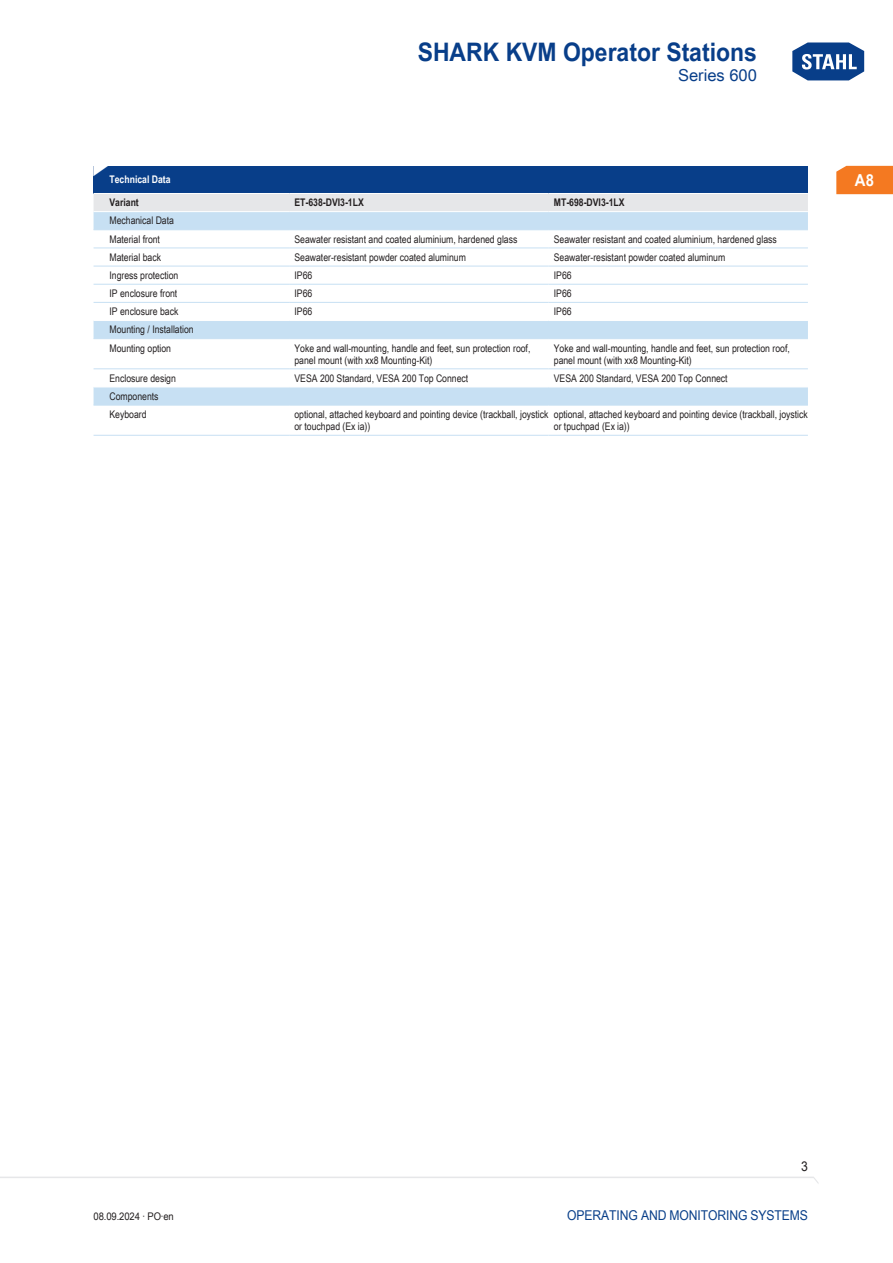
<style>
.page{position:relative;width:893px;height:1263px;background:#fff}
.page>*{position:absolute;margin:0;border:0;box-sizing:border-box;transform-origin:0 0}
.t1{font:700 25.5px "Arial Unicode MS";color:#083e89;scale:.9 1}
.TabHeader1stColumn{font:700 24px "Arial Unicode MS";color:#fff;scale:1.45 1}
.t2{font:16.5px "Arial Unicode MS";color:#083e89}
.t3{font:700 16.5px "Arial Unicode MS";color:#fff;scale:.9 1}
.t4{font:13.5px "Arial Unicode MS";letter-spacing:-.01em;color:#083e89;scale:.9 1}
.t5{font:13.5px "Arial Unicode MS";color:#231f20;scale:.9 1}
.TabBodyLeft{font:10.5px/12px "Arial Unicode MS";color:#231f20;scale:.83 1}
.TabBody1stColumn{font:10.5px "Arial Unicode MS";color:#231f20;scale:.83 1}
.TabSubHeaderLeft{font:700 10.5px "Arial Unicode MS";color:#231f20;scale:.83 1}
.TabBodyLeft-2{font:10.5px "Arial Unicode MS";color:#231f20;scale:.9 1}
.TabHeader1stColumn-2{font:700 10.5px "Arial Unicode MS";color:#fff;scale:.83 1}
.TabHeaderLeft1stColu{font:700 10.5px "Arial Unicode MS";color:#231f20;scale:.83 1}
</style>
<div class="page">
<svg style="left:792px;top:42px;width:73px;height:39px"></svg>
<svg style="left:0;top:1176px;width:818px;height:7px"></svg>
<div style="left:836px;top:166px;width:57px;height:28px;background:#f47921"></div>
<div style="left:94px;top:166px;width:714px;height:27px;background:#083e89"></div>
<div style="left:94px;top:194px;width:714px;height:17px;background:#e6e7e9"></div>
<svg style="left:94px;top:212px;width:714px;height:193px"></svg>
<hr style="left:94px;top:229px;width:195px;height:1px;background:#c7e0f3">
<hr style="left:289px;top:229px;width:260px;height:1px;background:#c7e0f3">
<hr style="left:549px;top:229px;width:259px;height:1px;background:#c7e0f3">
<hr style="left:94px;top:248px;width:195px;height:1px;background:#c7e0f3">
<hr style="left:289px;top:248px;width:260px;height:1px;background:#c7e0f3">
<hr style="left:549px;top:248px;width:259px;height:1px;background:#c7e0f3">
<hr style="left:94px;top:266px;width:195px;height:1px;background:#c7e0f3">
<hr style="left:289px;top:266px;width:260px;height:1px;background:#c7e0f3">
<hr style="left:549px;top:266px;width:259px;height:1px;background:#c7e0f3">
<hr style="left:94px;top:284px;width:195px;height:1px;background:#c7e0f3">
<hr style="left:289px;top:284px;width:260px;height:1px;background:#c7e0f3">
<hr style="left:549px;top:284px;width:259px;height:1px;background:#c7e0f3">
<hr style="left:94px;top:302px;width:195px;height:1px;background:#c7e0f3">
<hr style="left:289px;top:302px;width:260px;height:1px;background:#c7e0f3">
<hr style="left:549px;top:302px;width:259px;height:1px;background:#c7e0f3">
<hr style="left:94px;top:320px;width:195px;height:1px;background:#fff">
<hr style="left:289px;top:320px;width:260px;height:1px;background:#fff">
<hr style="left:549px;top:320px;width:259px;height:1px;background:#fff">
<hr style="left:94px;top:338px;width:195px;height:1px;background:#c7e0f3">
<hr style="left:289px;top:338px;width:260px;height:1px;background:#c7e0f3">
<hr style="left:549px;top:338px;width:259px;height:1px;background:#c7e0f3">
<hr style="left:94px;top:368px;width:195px;height:1px;background:#c7e0f3">
<hr style="left:289px;top:368px;width:260px;height:1px;background:#c7e0f3">
<hr style="left:549px;top:368px;width:259px;height:1px;background:#c7e0f3">
<hr style="left:94px;top:387px;width:195px;height:1px;background:#fff">
<hr style="left:289px;top:387px;width:260px;height:1px;background:#fff">
<hr style="left:549px;top:387px;width:259px;height:1px;background:#fff">
<hr style="left:94px;top:405px;width:195px;height:1px;background:#c7e0f3">
<hr style="left:94px;top:435px;width:195px;height:1px;background:#c7e0f3">
<hr style="left:289px;top:405px;width:260px;height:1px;background:#c7e0f3">
<hr style="left:289px;top:435px;width:260px;height:1px;background:#c7e0f3">
<hr style="left:549px;top:405px;width:259px;height:1px;background:#c7e0f3">
<hr style="left:549px;top:435px;width:259px;height:1px;background:#c7e0f3">
<h1 class="t1" style="left:418px;top:33px;width:378px">SHARK KVM Operator Stations</h1>
<h3 class="t2" style="left:678px;top:63px;width:80px">Series 600</h3>
<p class="TabHeader1stColumn" style="left:90px;top:154px;width:16px">◤</p>
<p class="TabHeader1stColumn-2" style="left:109px;top:172px;width:75px">Technical Data</p>
<p class="TabHeaderLeft1stColu" style="left:109px;top:195px;width:37px">Variant</p>
<p class="TabSubHeaderLeft" style="left:294px;top:195px;width:85px">ET-638-DVI3-1LX</p>
<p class="TabSubHeaderLeft" style="left:554px;top:195px;width:87px">MT-698-DVI3-1LX</p>
<p class="TabBody1stColumn" style="left:109px;top:213px;width:79px">Mechanical Data</p>
<p class="TabBody1stColumn" style="left:109px;top:231px;width:62px">Material front</p>
<p class="TabBodyLeft" style="left:294px;top:233px;width:270px">Seawater resistant and coated aluminium, hardened glass</p>
<p class="TabBodyLeft" style="left:554px;top:233px;width:270px">Seawater resistant and coated aluminium, hardened glass</p>
<p class="TabBody1stColumn" style="left:109px;top:249px;width:64px">Material back</p>
<p class="TabBodyLeft" style="left:294px;top:251px;width:208px">Seawater-resistant powder coated aluminum</p>
<p class="TabBodyLeft" style="left:554px;top:251px;width:208px">Seawater-resistant powder coated aluminum</p>
<p class="TabBody1stColumn" style="left:109px;top:268px;width:84px">Ingress protection</p>
<p class="TabBodyLeft" style="left:294px;top:269px;width:23px">I P66</p>
<p class="TabBodyLeft" style="left:554px;top:269px;width:23px">I P66</p>
<p class="TabBody1stColumn" style="left:109px;top:286px;width:83px">IP enclosure front</p>
<p class="TabBodyLeft" style="left:294px;top:287px;width:23px">I P66</p>
<p class="TabBodyLeft" style="left:554px;top:287px;width:23px">I P66</p>
<p class="TabBody1stColumn" style="left:109px;top:304px;width:84px">IP enclosure back</p>
<p class="TabBodyLeft" style="left:294px;top:305px;width:23px">I P66</p>
<p class="TabBodyLeft" style="left:554px;top:305px;width:23px">I P66</p>
<p class="TabBody1stColumn" style="left:109px;top:322px;width:103px">Mounting / Installation</p>
<p class="TabBody1stColumn" style="left:109px;top:340px;width:76px">Mounting option</p>
<p class="TabBodyLeft" style="left:294px;top:342px;width:286px">Yoke and wall-mounting, handle and feet, sun protection roof, panel mount (with xx8 Mounting-Kit)</p>
<p class="TabBodyLeft" style="left:554px;top:342px;width:286px">Yoke and wall-mounting, handle and feet, sun protection roof, panel mount (with xx8 Mounting-Kit)</p>
<p class="TabBody1stColumn" style="left:109px;top:370px;width:82px">Enclosure design</p>
<p class="TabBodyLeft" style="left:294px;top:372px;width:211px">VESA 200 Standard, VESA 200 Top Connect</p>
<p class="TabBodyLeft" style="left:554px;top:372px;width:211px">VESA 200 Standard, VESA 200 Top Connect</p>
<p class="TabBody1stColumn" style="left:109px;top:388px;width:61px">Components</p>
<p class="TabBody1stColumn" style="left:109px;top:407px;width:46px">Keyboard</p>
<p class="TabBodyLeft" style="left:294px;top:408px;width:308px">optional, attached keyboard and pointing device (trackball, joystick or touchpad (Ex ia))</p>
<p class="TabBodyLeft" style="left:554px;top:408px;width:308px">optional, attached keyboard and pointing device (trackball, joystick or tpuchpad (Ex ia))</p>
<h3 class="t3" style="left:855px;top:168px;width:23px">A8</h3>
<p class="t5" style="left:801px;top:1157px;width:9px">3</p>
<p class="TabBodyLeft-2" style="left:94px;top:1208px;width:91px">08.09.2024 · PO·en</p>
<p class="t4" style="left:567px;top:1205px;width:258px">Operating and Monitoring Systems</p>
</div>
